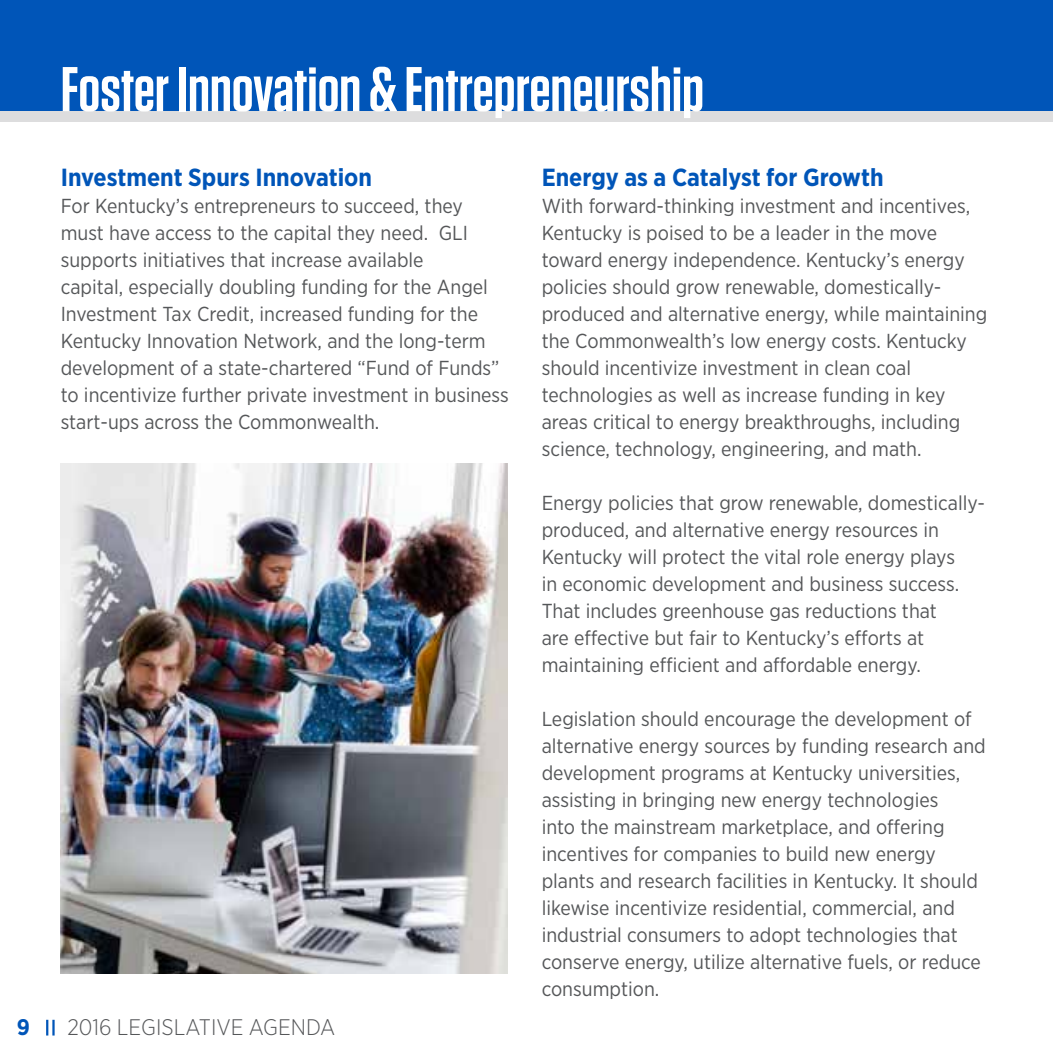
<style>
.page{position:relative;width:1053px;height:1053px;background:#fff}
.page>*{position:absolute;margin:0;border:0;box-sizing:border-box;transform-origin:0 0}
.t1{font:600 63px "Tungsten";color:#fff}
.t2{font:700 24.75px "Gotham Narrow";color:#0055b8}
.t3{font:300 22.5px "Gotham Narrow";color:#555759}
.t4{font:700 22.5px "Gotham Narrow";color:#0055b8}
.t5{font:20.25px/27px "Gotham Narrow";color:#555759}
</style>
<div class="page">
<div style="left:0;top:0;width:1053px;height:112px;background:#0055b8"></div>
<div style="left:0;top:111px;width:1053px;height:11px;background:#ddddde"></div>
<hr style="left:52px;top:1020px;width:3px;height:16px;background:#0055b8">
<svg style="left:46px;top:1020px;width:2px;height:16px"></svg>
<img style="left:61px;top:463px;width:446px;height:510px">
<h1 class="t1" style="left:61px;top:56px;width:645px">Foster Innovation &amp; Entrepreneurship</h1>
<p class="t2" style="left:61px;top:162px;width:313px">Investment Spurs Innovation</p>
<p class="t5" style="left:61px;top:192px;width:450px">For Kentucky’s entrepreneurs to succeed, they must have access to the capital they need. GLI supports initiatives that increase available<br>capital, especially doubling funding for the Angel Investment Tax Credit, increased funding for the Kentucky Innovation Network, and the long-term development of a state-chartered “Fund of Funds” to incentivize further private investment in business start-ups across the Commonwealth.</p>
<p class="t4" style="left:17px;top:1013px;width:15px">9</p>
<p class="t3" style="left:67px;top:1013px;width:270px">2016 LEGISLATIVE AGENDA</p>
<p class="t2" style="left:542px;top:162px;width:343px">Energy as a Catalyst for Growth</p>
<p class="t5" style="left:542px;top:192px;width:447px">With forward-thinking investment and incentives, Kentucky is poised to be a leader in the move toward energy independence. Kentucky’s energy policies should grow renewable, domestically&shy;produced and alternative energy, while maintaining the Commonwealth’s low energy costs. Kentucky should incentivize investment in clean coal technologies as well as increase funding in key areas critical to energy breakthroughs, including science, technology, engineering, and math.</p>
<p class="t5" style="left:542px;top:489px;width:445px">Energy policies that grow renewable, domestically&shy;produced, and alternative energy resources in Kentucky will protect the vital role energy plays<br>in economic development and business success.<br>That includes greenhouse gas reductions that<br>are effective but fair to Kentucky’s efforts at maintaining efficient and affordable energy.</p>
<p class="t5" style="left:542px;top:705px;width:446px">Legislation should encourage the development of alternative energy sources by funding research and development programs at Kentucky universities, assisting in bringing new energy technologies<br>into the mainstream marketplace, and offering incentives for companies to build new energy plants and research facilities in Kentucky. It should likewise incentivize residential, commercial, and industrial consumers to adopt technologies that conserve energy, utilize alternative fuels, or reduce consumption.</p>
</div>
